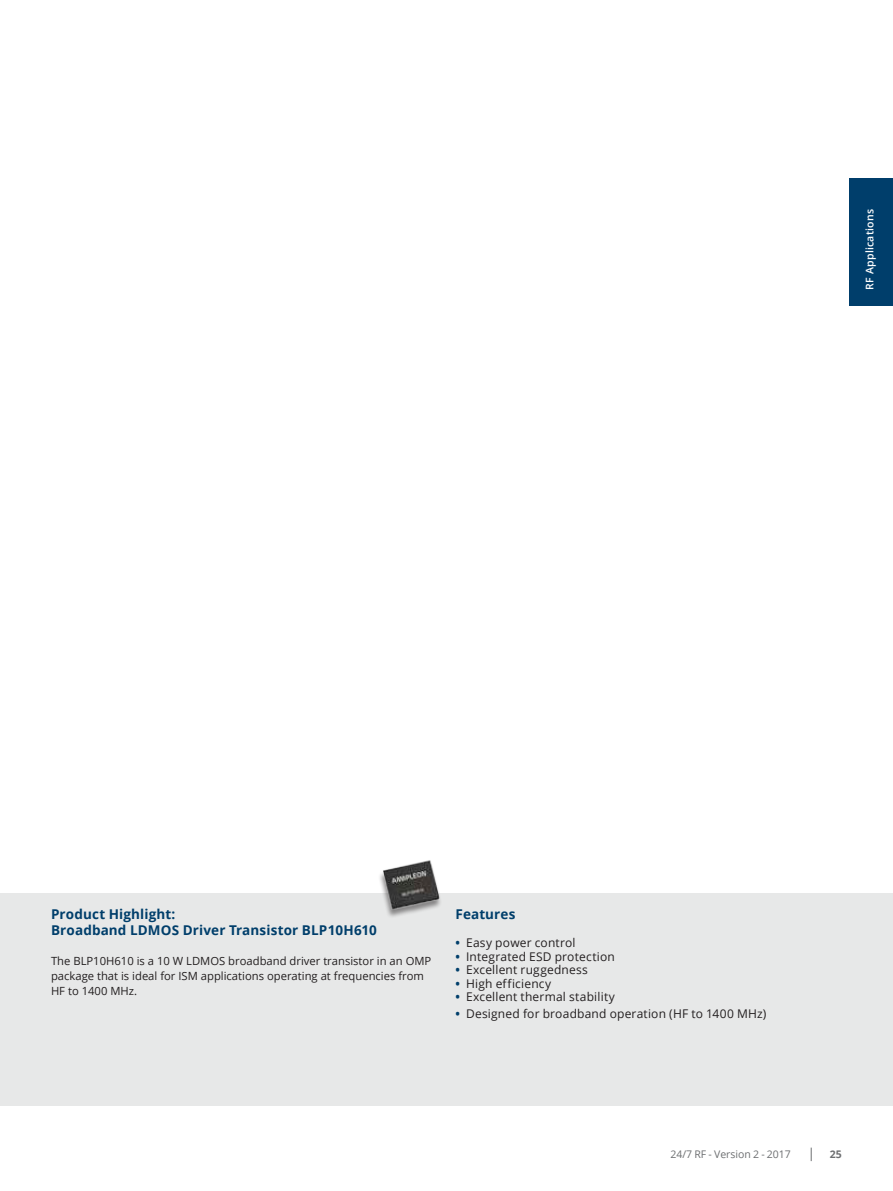
<style>
.page{position:relative;width:893px;height:1191px;background:#fff}
.page>*{position:absolute;margin:0;border:0;box-sizing:border-box;transform-origin:0 0}
.t1{font:700 13.5px/16.5px "Open Sans";letter-spacing:.01em;color:#003e6b}
.t2{font:12px "Open Sans";letter-spacing:.015em;color:#231f20}
.t3{font:11.25px/15px "Open Sans";color:#231f20}
.t4{font:10.5px "Open Sans";color:#6d6f71}
.t5{font:600 10.5px "Open Sans";letter-spacing:.02em;color:#fff}
.t6{font:700 10.5px "Open Sans";color:#6d6f71}
.s1{font-weight:700;color:#003e6b}
</style>
<div class="page">
<div style="left:849px;top:179px;width:44px;height:127px;background:#003e6b"></div>
<svg style="left:811px;top:1147px;width:1px;height:14px"></svg>
<div style="left:0;top:893px;width:893px;height:213px;background:#e7e8e8"></div>
<img style="left:380px;top:860px;width:61px;height:57px">
<p class="t5" style="left:865px;top:290px;width:82px;rotate:-90deg">RF Applications</p>
<p class="t1" style="left:51px;top:907px;width:327px">Product Highlight:<br>Broadband LDMOS Driver Transistor BLP10H610</p>
<p class="t3" style="left:51px;top:954px;width:382px">The BLP10H610 is a 10 W LDMOS broadband driver transistor in an OMP package that is ideal for ISM applications operating at frequencies from<br>HF to 1400 MHz.</p>
<p class="t1" style="left:455px;top:907px;width:61px">Features</p>
<p class="t2" style="left:455px;top:938px;width:122px"><span class="s1">•</span> Easy power control</p>
<p class="t2" style="left:455px;top:951px;width:161px"><span class="s1">•</span> Integrated ESD protection</p>
<p class="t2" style="left:455px;top:965px;width:134px"><span class="s1">•</span> Excellent ruggedness</p>
<p class="t2" style="left:455px;top:978px;width:97px"><span class="s1">•</span> High efficiency</p>
<p class="t2" style="left:455px;top:992px;width:161px"><span class="s1">•</span> Excellent thermal stability</p>
<p class="t2" style="left:455px;top:1008px;width:312px"><span class="s1">•</span> Designed for broadband operation (HF to 1400 MHz)</p>
<p class="t4" style="left:670px;top:1150px;width:122px">24/7 RF - Version 2 - 2017</p>
<p class="t6" style="left:830px;top:1150px;width:13px">25</p>
</div>
